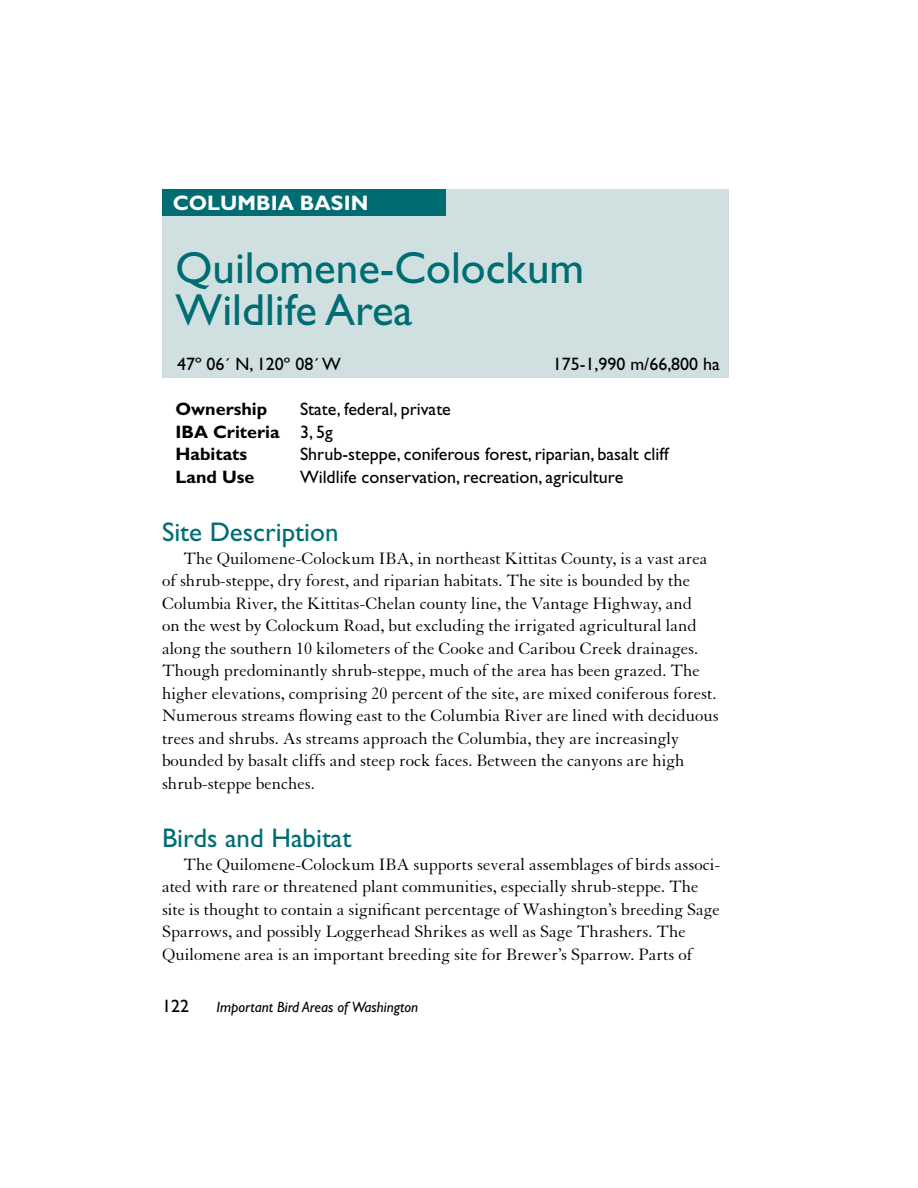
<style>
.page{position:relative;width:918px;height:1188px;background:#fff}
.page>*{position:absolute;margin:0;border:0;box-sizing:border-box;transform-origin:0 0}
.t1{font:45px/42px "Gill Sans";color:#006d73}
.t2{font:27px "Gill Sans";color:#006d73}
.t3{font:700 21px "Gill Sans";color:#fff}
.t4{font:18px/22.5px "Granjon";color:#000}
.t5{font:18px/22.5px "Gill Sans";color:#000}
.t6{font:700 18px "Gill Sans";color:#000}
.t7{font:italic 15px "Gill Sans";color:#000}
.s1{font-weight:700}
.s2{font-style:normal;font-size:18px}
</style>
<div class="page">
<div style="left:162px;top:189px;width:567px;height:189px;background:#d0e0e0"></div>
<div style="left:162px;top:189px;width:284px;height:27px;background:#006d73"></div>
<p class="t3" style="left:173px;top:196px;width:197px">COLUMBIA BASIN</p>
<h1 class="t1" style="left:176px;top:252px;width:410px">Quilomene-Colockum<br>Wildlife Area</h1>
<p class="t5" style="left:177px;top:355px;width:165px">47º 06´ N, 120º 08´ W</p>
<p class="t5" style="left:553px;top:355px;width:169px">175-1,990 m/66,800 ha</p>
<p class="t6" style="left:176px;top:403px;width:93px">Ownership</p>
<p class="t5" style="left:176px;top:400px;width:277px;text-indent:125px">State, federal, private<br><span class="s1">IBA Criteria</span> 3, 5g<br><span class="s1">Habitats</span></p>
<p class="t5" style="left:300px;top:445px;width:370px">Shrub-steppe, coniferous forest, riparian, basalt cliff</p>
<p class="t6" style="left:176px;top:471px;width:81px">Land Use</p>
<p class="t5" style="left:300px;top:468px;width:325px">Wildlife conservation, recreation, agriculture</p>
<h2 class="t2" style="left:162px;top:523px;width:178px">Site Description</h2>
<p class="t4" style="left:162px;top:549px;width:558px;text-indent:22px">The Quilomene-Colockum IBA, in northeast Kittitas County, is a vast area of shrub-steppe, dry forest, and riparian habitats. The site is bounded by the Columbia River, the Kittitas-Chelan county line, the Vantage Highway, and<br>on the west by Colockum Road, but excluding the irrigated agricultural land along the southern 10 kilometers of the Cooke and Caribou Creek drainages.<br>Though predominantly shrub-steppe, much of the area has been grazed. The higher elevations, comprising 20 percent of the site, are mixed coniferous forest.<br>Numerous streams flowing east to the Columbia River are lined with deciduous trees and shrubs. As streams approach the Columbia, they are increasingly bounded by basalt cliffs and steep rock faces. Between the canyons are high shrub-steppe benches.</p>
<h2 class="t2" style="left:162px;top:829px;width:191px">Birds and Habitat</h2>
<p class="t4" style="left:162px;top:855px;width:560px;text-indent:22px">The Quilomene-Colockum IBA supports several assemblages of birds associ&shy;ated with rare or threatened plant communities, especially shrub-steppe. The site is thought to contain a significant percentage of Washington’s breeding Sage Sparrows, and possibly Loggerhead Shrikes as well as Sage Thrashers. The Quilomene area is an important breeding site for Brewer’s Sparrow. Parts of</p>
<p class="t7" style="left:162px;top:1002px;width:258px"><span class="s2">122</span> Important Bird Areas of Washington</p>
</div>
